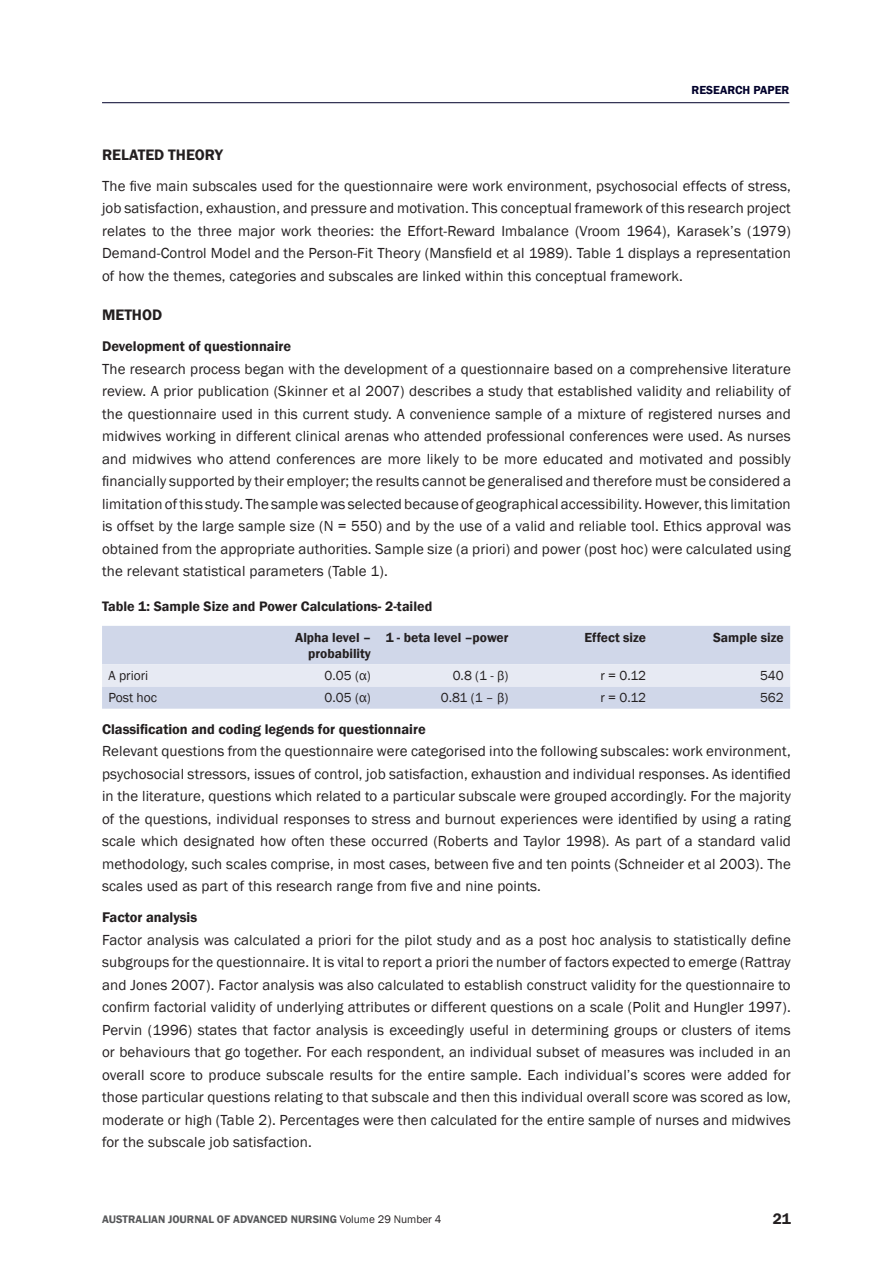
<style>
.page{position:relative;width:893px;height:1263px;background:#fff}
.page>*{position:absolute;margin:0;border:0;box-sizing:border-box;transform-origin:0 0}
.Head_Level_2{font:600 15.6px "Franklin Gothic";color:#231f20}
.Body_Text{font:15px/22.5px "Franklin Gothic";letter-spacing:.01em;color:#231f20;text-align:justify}
.Head_Level_3{font:600 14.4px "Franklin Gothic";color:#231f20}
.Table_Caption{font:600 14.1px "Franklin Gothic";color:#231f20}
.Table_Text{font:13.5px "Franklin Gothic";color:#231f20}
.Table_Header{font:600 13.5px/16.2px "Franklin Gothic";color:#231f20;text-align:right}
.t1{font:600 12px "Franklin Gothic";color:#01002b}
.t2{font:600 11.25px "Franklin Gothic";color:#57585a}
.s1{font-weight:400;color:#231f20}
</style>
<div class="page">
<hr style="left:102px;top:102px;width:687px;height:1px;background:#01002b">
<div style="left:102px;top:626px;width:688px;height:83px;background:#d0d7e9"></div>
<div style="left:102px;top:664px;width:688px;height:22px;background:#e7eaf3"></div>
<p class="t1" style="left:691px;top:83px;width:99px">RESEARCH PAPER</p>
<p class="Head_Level_2" style="left:102px;top:145px;width:122px">RELATED THEORY</p>
<p class="Body_Text" style="left:102px;top:175px;width:690px">The five main subscales used for the questionnaire were work environment, psychosocial effects of stress, job satisfaction, exhaustion, and pressure and motivation. This conceptual framework of this research project relates to the three major work theories: the Effort‑Reward Imbalance (Vroom 1964), Karasek’s (1979)<br>Demand‑Control Model and the Person‑Fit Theory (Mansfield et al 1989). Table 1 displays a representation of how the themes, categories and subscales are linked within this conceptual framework.</p>
<p class="Head_Level_2" style="left:102px;top:305px;width:62px">METHOD</p>
<p class="Head_Level_3" style="left:102px;top:338px;width:191px">Development of questionnaire</p>
<p class="Body_Text" style="left:102px;top:358px;width:690px">The research process began with the development of a questionnaire based on a comprehensive literature review. A prior publication (Skinner et al 2007) describes a study that established validity and reliability of the questionnaire used in this current study. A convenience sample of a mixture of registered nurses and midwives working in different clinical arenas who attended professional conferences were used. As nurses and midwives who attend conferences are more likely to be more educated and motivated and possibly financially supported by their employer; the results cannot be generalised and therefore must be considered a limitation of this study. The sample was selected because of geographical accessibility. However, this limitation is offset by the large sample size (N = 550) and by the use of a valid and reliable tool. Ethics approval was obtained from the appropriate authorities. Sample size (a priori) and power (post hoc) were calculated using the relevant statistical parameters (Table 1).</p>
<p class="Table_Caption" style="left:102px;top:598px;width:332px">Table 1: Sample Size and Power Calculations‑ 2‑tailed</p>
<p class="Table_Header" style="left:295px;top:629px;width:77px">Alpha level – probability</p>
<p class="Table_Header" style="left:386px;top:629px;width:124px">1 ‑ beta level –power</p>
<p class="Table_Header" style="left:584px;top:629px;width:63px">Effect size</p>
<p class="Table_Header" style="left:713px;top:629px;width:72px">Sample size</p>
<p class="Table_Text" style="left:108px;top:667px;width:41px">A priori</p>
<p class="Table_Text" style="left:325px;top:667px;width:48px">0.05 (α)</p>
<p class="Table_Text" style="left:453px;top:667px;width:57px">0.8 (1 ‑ β)</p>
<p class="Table_Text" style="left:600px;top:667px;width:47px">r = 0.12</p>
<p class="Table_Text" style="left:760px;top:667px;width:25px">540</p>
<p class="Table_Text" style="left:108px;top:689px;width:50px">Post hoc</p>
<p class="Table_Text" style="left:325px;top:689px;width:48px">0.05 (α)</p>
<p class="Table_Text" style="left:441px;top:689px;width:69px">0.81 (1 – β)</p>
<p class="Table_Text" style="left:600px;top:689px;width:47px">r = 0.12</p>
<p class="Table_Text" style="left:760px;top:689px;width:25px">562</p>
<p class="Head_Level_3" style="left:102px;top:720px;width:325px">Classification and coding legends for questionnaire</p>
<p class="Body_Text" style="left:102px;top:740px;width:690px">Relevant questions from the questionnaire were categorised into the following subscales: work environment, psychosocial stressors, issues of control, job satisfaction, exhaustion and individual responses. As identified in the literature, questions which related to a particular subscale were grouped accordingly. For the majority of the questions, individual responses to stress and burnout experiences were identified by using a rating scale which designated how often these occurred (Roberts and Taylor 1998). As part of a standard valid methodology, such scales comprise, in most cases, between five and ten points (Schneider et al 2003). The scales used as part of this research range from five and nine points.</p>
<p class="Head_Level_3" style="left:102px;top:908px;width:97px">Factor analysis</p>
<p class="Body_Text" style="left:102px;top:929px;width:690px">Factor analysis was calculated a priori for the pilot study and as a post hoc analysis to statistically define subgroups for the questionnaire. It is vital to report a priori the number of factors expected to emerge (Rattray and Jones 2007). Factor analysis was also calculated to establish construct validity for the questionnaire to confirm factorial validity of underlying attributes or different questions on a scale (Polit and Hungler 1997).<br>Pervin (1996) states that factor analysis is exceedingly useful in determining groups or clusters of items or behaviours that go together. For each respondent, an individual subset of measures was included in an overall score to produce subscale results for the entire sample. Each individual’s scores were added for those particular questions relating to that subscale and then this individual overall score was scored as low, moderate or high (Table 2). Percentages were then calculated for the entire sample of nurses and midwives for the subscale job satisfaction.</p>
<p class="t2" style="left:102px;top:1213px;width:341px">AUSTRALIAN JOURNAL OF ADVANCED NURSING <span class="s1">Volume 29 Number 4</span></p>
<p class="Head_Level_2" style="left:773px;top:1209px;width:20px">21</p>
</div>
